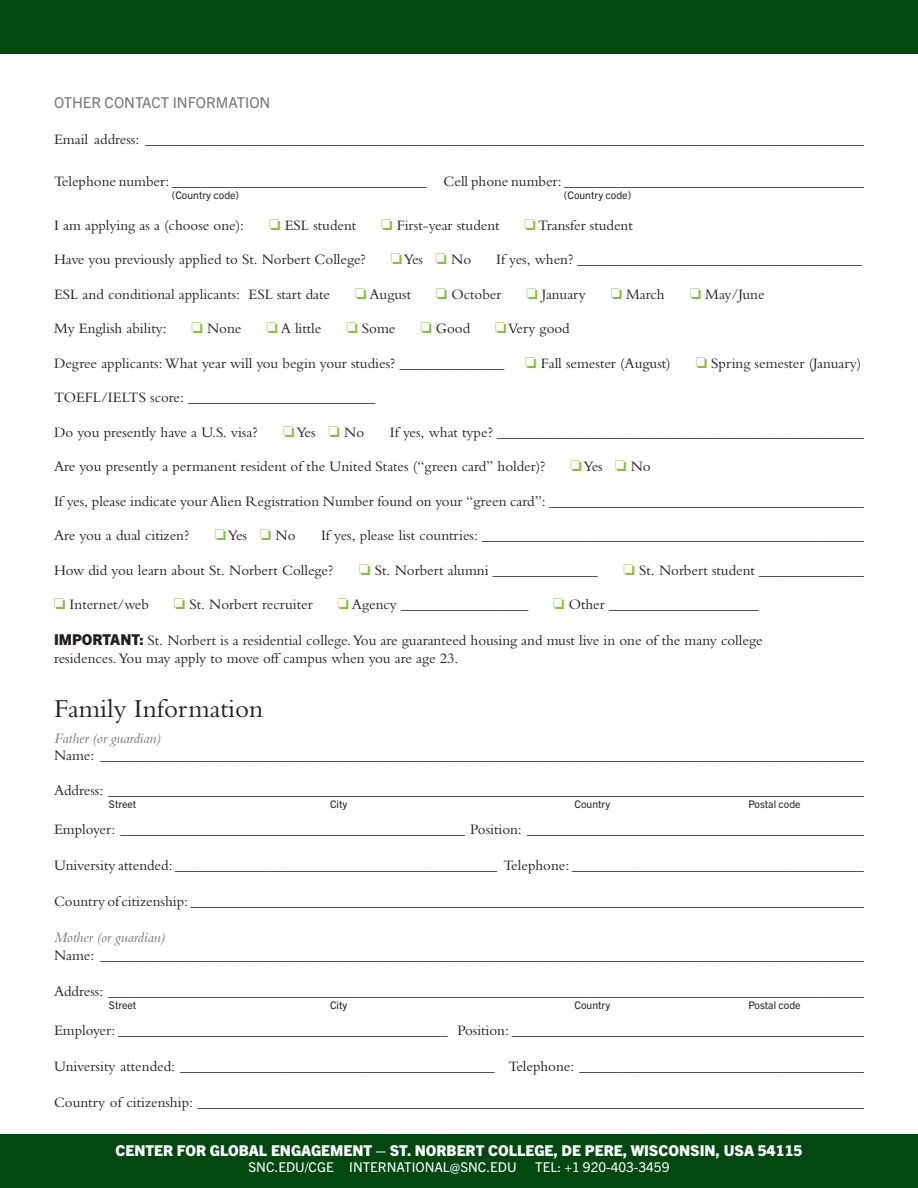
<style>
.page{position:relative;width:918px;height:1188px;background:#fff}
.page>*{position:absolute;margin:0;border:0;box-sizing:border-box;transform-origin:0 0}
.t1{font:27px "Bembo";color:#231f20}
.t2{font:15px/18px "Bembo";color:#231f20}
.t3{font:800 15px "Trade Gothic Next LT Pro";color:#fff}
.t4{font:italic 15px "Bembo";color:#777877}
.t5{font:15px "Trade Gothic Next LT Pro";color:#777877}
.t6{font:13.5px "Trade Gothic Next LT Pro";color:#fff}
.t7{font:10.5px "Trade Gothic Next LT Pro";color:#231f20}
.s1{color:#81c340}
.s2{font-family:"Trade Gothic Next LT Pro";font-weight:800}
</style>
<div class="page">
<div style="left:0;top:1134px;width:918px;height:54px;background:#004710"></div>
<div style="left:0;top:0;width:918px;height:54px;background:#004710"></div>
<p class="t5" style="left:54px;top:92px;width:218px">OTHER CONTACT INFORMATION</p>
<p class="t2" style="left:54px;top:130px;width:812px">Email address: ________________________________________________________________________________________________</p>
<p class="t2" style="left:54px;top:172px;width:812px">Telephone number: __________________________________ Cell phone number: ________________________________________</p>
<p class="t7" style="left:172px;top:188px;width:69px">(Country code)</p>
<p class="t7" style="left:564px;top:188px;width:69px">(Country code)</p>
<p class="t2" style="left:54px;top:216px;width:192px">I am applying as a (choose one):</p>
<p class="t2" style="left:269px;top:216px;width:89px"><span class="s1">□</span> ESL student</p>
<p class="t2" style="left:381px;top:216px;width:120px"><span class="s1">□</span> First-year student</p>
<p class="t2" style="left:525px;top:216px;width:110px"><span class="s1">□</span> Transfer student</p>
<p class="t2" style="left:54px;top:250px;width:313px">Have you previously applied to St. Norbert College?</p>
<p class="t2" style="left:391px;top:250px;width:82px"><span class="s1">□</span> Yes <span class="s1">□</span> No</p>
<p class="t2" style="left:496px;top:250px;width:367px">If yes, when? ______________________________________</p>
<p class="t2" style="left:54px;top:285px;width:278px">ESL and conditional applicants: ESL start date</p>
<p class="t2" style="left:355px;top:285px;width:58px"><span class="s1">□</span> August</p>
<p class="t2" style="left:436px;top:285px;width:67px"><span class="s1">□</span> October</p>
<p class="t2" style="left:526px;top:285px;width:61px"><span class="s1">□</span> January</p>
<p class="t2" style="left:611px;top:285px;width:56px"><span class="s1">□</span> March</p>
<p class="t2" style="left:690px;top:285px;width:76px"><span class="s1">□</span> May/June</p>
<p class="t2" style="left:54px;top:319px;width:114px">My English ability:</p>
<p class="t2" style="left:192px;top:319px;width:51px"><span class="s1">□</span> None</p>
<p class="t2" style="left:266px;top:319px;width:57px"><span class="s1">□</span> A little</p>
<p class="t2" style="left:346px;top:319px;width:51px"><span class="s1">□</span> Some</p>
<p class="t2" style="left:420px;top:319px;width:51px"><span class="s1">□</span> Good</p>
<p class="t2" style="left:495px;top:319px;width:76px"><span class="s1">□</span> Very good</p>
<p class="t2" style="left:54px;top:354px;width:452px">Degree applicants: What year will you begin your studies? ______________</p>
<p class="t2" style="left:525px;top:354px;width:147px"><span class="s1">□</span> Fall semester (August)</p>
<p class="t2" style="left:696px;top:354px;width:167px"><span class="s1">□</span> Spring semester (January)</p>
<p class="t2" style="left:54px;top:388px;width:323px">TOEFL/IELTS score: _________________________</p>
<p class="t2" style="left:54px;top:423px;width:205px">Do you presently have a U.S. visa?</p>
<p class="t2" style="left:283px;top:423px;width:82px"><span class="s1">□</span> Yes <span class="s1">□</span> No</p>
<p class="t2" style="left:390px;top:423px;width:476px">If yes, what type? _________________________________________________</p>
<p class="t2" style="left:54px;top:457px;width:493px">Are you presently a permanent resident of the United States (“green card” holder)?</p>
<p class="t2" style="left:571px;top:457px;width:82px"><span class="s1">□</span> Yes <span class="s1">□</span> No</p>
<p class="t2" style="left:54px;top:492px;width:811px">If yes, please indicate your Alien Registration Number found on your “green card”: __________________________________________</p>
<p class="t2" style="left:54px;top:526px;width:137px">Are you a dual citizen?</p>
<p class="t2" style="left:215px;top:526px;width:82px"><span class="s1">□</span> Yes <span class="s1">□</span> No</p>
<p class="t2" style="left:321px;top:526px;width:545px">If yes, please list countries: ___________________________________________________</p>
<p class="t2" style="left:54px;top:561px;width:281px">How did you learn about St. Norbert College?</p>
<p class="t2" style="left:359px;top:561px;width:240px"><span class="s1">□</span> St. Norbert alumni ______________</p>
<p class="t2" style="left:623px;top:561px;width:242px"><span class="s1">□</span> St. Norbert student ______________</p>
<p class="t2" style="left:54px;top:595px;width:96px"><span class="s1">□</span> Internet/web</p>
<p class="t2" style="left:174px;top:595px;width:140px"><span class="s1">□</span> St. Norbert recruiter</p>
<p class="t2" style="left:338px;top:595px;width:192px"><span class="s1">□</span> Agency _________________</p>
<p class="t2" style="left:553px;top:595px;width:207px"><span class="s1">□</span> Other ____________________</p>
<p class="t2" style="left:54px;top:631px;width:710px"><span class="s2">IMPORTANT:</span> St. Norbert is a residential college. You are guaranteed housing and must live in one of the many college residences. You may apply to move off campus when you are age 23.</p>
<p class="t1" style="left:54px;top:693px;width:211px">Family Information</p>
<p class="t4" style="left:54px;top:729px;width:108px">Father (or guardian)</p>
<p class="t2" style="left:54px;top:746px;width:812px">Name: ______________________________________________________________________________________________________</p>
<p class="t2" style="left:54px;top:781px;width:812px">Address: _____________________________________________________________________________________________________</p>
<p class="t7" style="left:109px;top:797px;width:29px">Street</p>
<p class="t7" style="left:330px;top:797px;width:19px">City</p>
<p class="t7" style="left:575px;top:797px;width:37px">Country</p>
<p class="t7" style="left:749px;top:797px;width:54px">Postal code</p>
<p class="t2" style="left:54px;top:820px;width:811px">Employer: ______________________________________________ Position: _____________________________________________</p>
<p class="t2" style="left:54px;top:856px;width:811px">University attended: ___________________________________________ Telephone: _______________________________________</p>
<p class="t2" style="left:54px;top:892px;width:812px">Country of citizenship: __________________________________________________________________________________________</p>
<p class="t4" style="left:54px;top:928px;width:113px">Mother (or guardian)</p>
<p class="t2" style="left:54px;top:946px;width:812px">Name: ______________________________________________________________________________________________________</p>
<p class="t2" style="left:54px;top:982px;width:812px">Address: _____________________________________________________________________________________________________</p>
<p class="t7" style="left:109px;top:998px;width:29px">Street</p>
<p class="t7" style="left:330px;top:998px;width:19px">City</p>
<p class="t7" style="left:575px;top:998px;width:37px">Country</p>
<p class="t7" style="left:749px;top:998px;width:54px">Postal code</p>
<p class="t2" style="left:54px;top:1021px;width:811px">Employer: ____________________________________________ Position: _______________________________________________</p>
<p class="t2" style="left:54px;top:1057px;width:812px">University attended: __________________________________________ Telephone: ______________________________________</p>
<p class="t2" style="left:54px;top:1093px;width:812px">Country of citizenship: _________________________________________________________________________________________</p>
<p class="t3" style="left:115px;top:1140px;width:689px">CENTER FOR GLOBAL ENGAGEMENT – ST. NORBERT COLLEGE, DE PERE, WISCONSIN, USA 54115</p>
<p class="t6" style="left:249px;top:1158px;width:270px">SNC.EDU/CGE INTERNATIONAL@SNC.EDU</p>
<p class="t6" style="left:535px;top:1158px;width:136px">TEL: +1 920-403-3459</p>
</div>
